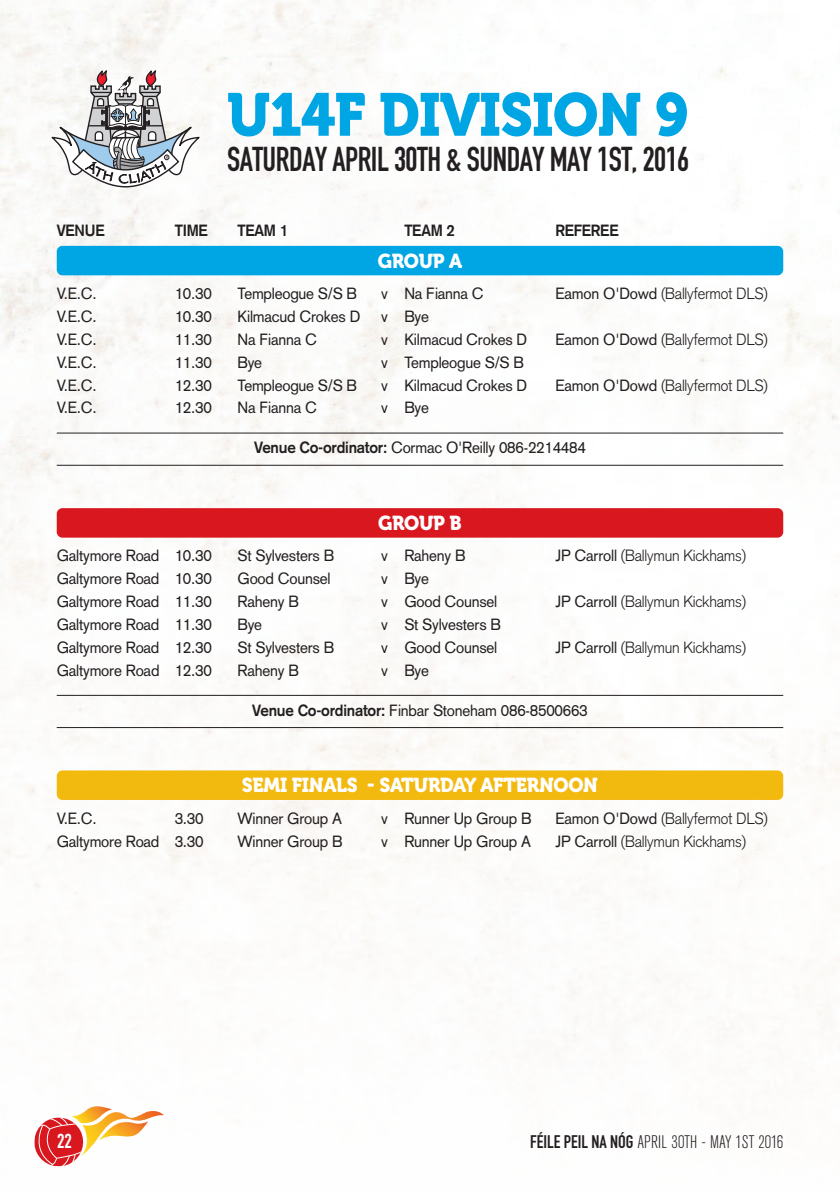
<style>
.page{position:relative;width:840px;height:1191px;background:#fff}
.page>*{position:absolute;margin:0;border:0;box-sizing:border-box;transform-origin:0 0}
.t1{font:60px "Museo 900";letter-spacing:-.015em;color:#00a5e3;scale:.95 1}
.t2{font:34px "Bern Sans CT";letter-spacing:-.015em;color:#231f20;scale:.95 1}
.t3{font:20px "Museo 900";letter-spacing:-.015em;color:#fff;scale:.95 1}
.t4{font:20px "Bern Sans CT";color:#fff}
.t5{font:300 condensed 18px "Akzidenz Grotesk BE";color:#231f20}
.t6{font:16px "Akzidenz Grotesk";letter-spacing:-.015em;color:#231f20;scale:.95 1}
.t7{font:300 16px "Akzidenz Grotesk";letter-spacing:-.015em;color:#231f20;scale:.95 1}
.t8{font:700 16px "Akzidenz Grotesk";letter-spacing:-.015em;color:#231f20;scale:.95 1}
.s1{font-weight:400}
.s2{font-weight:700}
.s3{font-family:"Bern Sans CT";font-weight:400;font-stretch:normal}
</style>
<div class="page">
<div style="left:57px;top:246px;width:725px;height:29px;background:#00a5e3;border-radius:6px"></div>
<div style="left:57px;top:508px;width:725px;height:29px;background:#d8171f;border-radius:6px"></div>
<div style="left:57px;top:770px;width:725px;height:30px;background:#f2b90f;border-radius:6px"></div>
<hr style="left:57px;top:432px;width:725px;height:1px;background:#231f20">
<hr style="left:57px;top:465px;width:725px;height:1px;background:#231f20">
<hr style="left:57px;top:695px;width:725px;height:1px;background:#231f20">
<hr style="left:57px;top:727px;width:725px;height:1px;background:#231f20">
<svg style="left:51px;top:70px;width:148px;height:117px"></svg>
<svg style="left:34px;top:1106px;width:130px;height:61px"></svg>
<h1 class="t1" style="left:227px;top:93px;width:487px">U14F DIVISION 9</h1>
<h2 class="t2" style="left:227px;top:147px;width:488px">SATURDAY APRIL 30TH &amp; SUNDAY MAY 1ST, 2016</h2>
<p class="t8" style="left:57px;top:225px;width:52px">VENUE</p>
<p class="t8" style="left:175px;top:225px;width:36px">TIME</p>
<p class="t8" style="left:237px;top:225px;width:55px">TEAM 1</p>
<p class="t8" style="left:404px;top:225px;width:55px">TEAM 2</p>
<p class="t8" style="left:555px;top:225px;width:68px">REFEREE</p>
<p class="t3" style="left:377px;top:253px;width:90px">GROUP A</p>
<p class="t6" style="left:57px;top:288px;width:44px">V.E.C.</p>
<p class="t6" style="left:175px;top:288px;width:41px">10.30</p>
<p class="t6" style="left:237px;top:288px;width:127px">Templeogue S/S B</p>
<p class="t6" style="left:381px;top:288px;width:110px">v Na Fianna C</p>
<p class="t7" style="left:555px;top:288px;width:225px"><span class="s1">Eamon O'Dowd</span> (Ballyfermot DLS)</p>
<p class="t6" style="left:57px;top:311px;width:44px">V.E.C.</p>
<p class="t6" style="left:175px;top:311px;width:41px">10.30</p>
<p class="t6" style="left:237px;top:311px;width:131px">Kilmacud Crokes D</p>
<p class="t6" style="left:381px;top:311px;width:52px">v Bye</p>
<p class="t6" style="left:57px;top:333px;width:44px">V.E.C.</p>
<p class="t6" style="left:175px;top:333px;width:41px">11.30</p>
<p class="t6" style="left:237px;top:333px;width:85px">Na Fianna C</p>
<p class="t6" style="left:381px;top:333px;width:155px">v Kilmacud Crokes D</p>
<p class="t7" style="left:555px;top:333px;width:225px"><span class="s1">Eamon O'Dowd</span> (Ballyfermot DLS)</p>
<p class="t6" style="left:57px;top:356px;width:44px">V.E.C.</p>
<p class="t6" style="left:175px;top:356px;width:41px">11.30</p>
<p class="t6" style="left:237px;top:356px;width:27px">Bye</p>
<p class="t6" style="left:381px;top:356px;width:152px">v Templeogue S/S B</p>
<p class="t6" style="left:57px;top:379px;width:44px">V.E.C.</p>
<p class="t6" style="left:175px;top:379px;width:41px">12.30</p>
<p class="t6" style="left:237px;top:379px;width:127px">Templeogue S/S B</p>
<p class="t6" style="left:381px;top:379px;width:155px">v Kilmacud Crokes D</p>
<p class="t7" style="left:555px;top:379px;width:225px"><span class="s1">Eamon O'Dowd</span> (Ballyfermot DLS)</p>
<p class="t6" style="left:57px;top:402px;width:44px">V.E.C.</p>
<p class="t6" style="left:175px;top:402px;width:41px">12.30</p>
<p class="t6" style="left:237px;top:402px;width:85px">Na Fianna C</p>
<p class="t6" style="left:381px;top:402px;width:52px">v Bye</p>
<p class="t6" style="left:254px;top:442px;width:350px"><span class="s2">Venue Co-ordinator:</span> Cormac O'Reilly 086-2214484</p>
<p class="t3" style="left:378px;top:516px;width:89px">GROUP B</p>
<p class="t6" style="left:57px;top:550px;width:165px">Galtymore Road 10.30</p>
<p class="t6" style="left:237px;top:550px;width:103px">St Sylvesters B</p>
<p class="t6" style="left:381px;top:550px;width:90px">v Raheny B</p>
<p class="t7" style="left:555px;top:550px;width:202px"><span class="s1">JP Carroll</span> (Ballymun Kickhams)</p>
<p class="t6" style="left:57px;top:573px;width:165px">Galtymore Road 10.30</p>
<p class="t6" style="left:237px;top:573px;width:99px">Good Counsel</p>
<p class="t6" style="left:381px;top:573px;width:52px">v Bye</p>
<p class="t6" style="left:57px;top:596px;width:165px">Galtymore Road 11.30</p>
<p class="t6" style="left:237px;top:596px;width:66px">Raheny B</p>
<p class="t6" style="left:381px;top:596px;width:124px">v Good Counsel</p>
<p class="t7" style="left:555px;top:596px;width:202px"><span class="s1">JP Carroll</span> (Ballymun Kickhams)</p>
<p class="t6" style="left:57px;top:618px;width:165px">Galtymore Road 11.30</p>
<p class="t6" style="left:237px;top:618px;width:27px">Bye</p>
<p class="t6" style="left:381px;top:618px;width:128px">v St Sylvesters B</p>
<p class="t6" style="left:57px;top:641px;width:165px">Galtymore Road 12.30</p>
<p class="t6" style="left:237px;top:641px;width:103px">St Sylvesters B</p>
<p class="t6" style="left:381px;top:641px;width:124px">v Good Counsel</p>
<p class="t7" style="left:555px;top:641px;width:202px"><span class="s1">JP Carroll</span> (Ballymun Kickhams)</p>
<p class="t6" style="left:57px;top:664px;width:165px">Galtymore Road 12.30</p>
<p class="t6" style="left:237px;top:664px;width:66px">Raheny B</p>
<p class="t6" style="left:381px;top:664px;width:52px">v Bye</p>
<p class="t6" style="left:252px;top:704px;width:354px"><span class="s2">Venue Co-ordinator:</span> Finbar Stoneham 086-8500663</p>
<p class="t3" style="left:242px;top:778px;width:376px">SEMI FINALS - SATURDAY AFTERNOON</p>
<p class="t6" style="left:57px;top:812px;width:44px">V.E.C.</p>
<p class="t6" style="left:175px;top:812px;width:32px">3.30</p>
<p class="t6" style="left:237px;top:812px;width:111px">Winner Group A</p>
<p class="t6" style="left:381px;top:812px;width:160px">v Runner Up Group B</p>
<p class="t7" style="left:555px;top:812px;width:225px"><span class="s1">Eamon O'Dowd</span> (Ballyfermot DLS)</p>
<p class="t6" style="left:57px;top:835px;width:156px">Galtymore Road 3.30</p>
<p class="t6" style="left:237px;top:835px;width:112px">Winner Group B</p>
<p class="t6" style="left:381px;top:835px;width:159px">v Runner Up Group A</p>
<p class="t7" style="left:555px;top:835px;width:202px"><span class="s1">JP Carroll</span> (Ballymun Kickhams)</p>
<p class="t4" style="left:57px;top:1133px;width:16px">22</p>
<p class="t5" style="left:529px;top:1135px;width:254px"><span class="s3">FÉILE PEIL NA NÓG</span> APRIL 30TH - MAY 1ST 2016</p>
</div>
